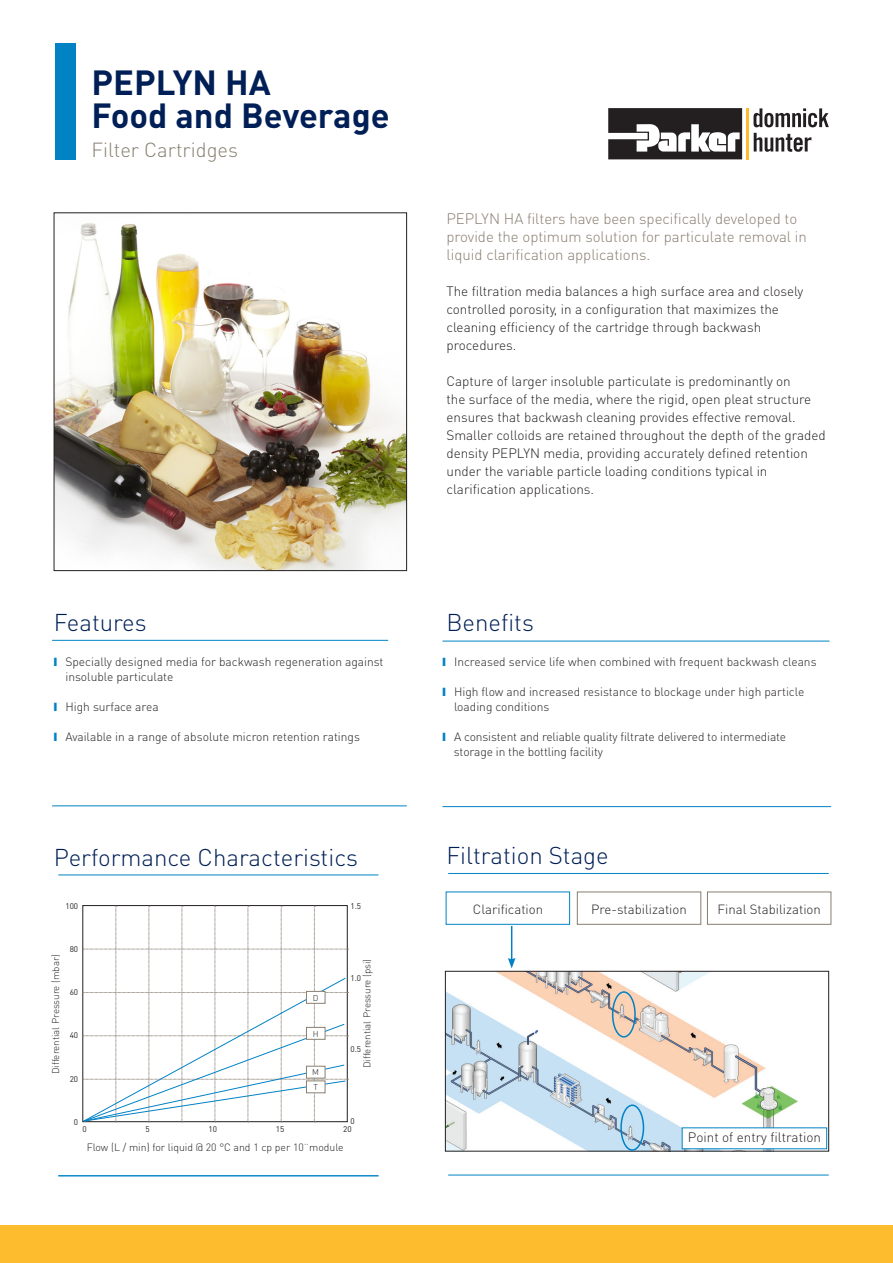
<style>
.page{position:relative;width:893px;height:1263px;background:#fff}
.page>*{position:absolute;margin:0;border:0;box-sizing:border-box;transform-origin:0 0}
.t1{font:700 34.5px "DINOT";color:#001f56}
.t2{font:300 24px "DINOT";color:#001f56}
.t3{font:300 20.1px "DINOT";color:#898071}
.t4{font:300 15px/18px "DINOT";color:#887d6e}
.t5{font:300 13.5px/18px "DINOT";color:#231f20}
.t6{font:300 13.2px "DINOT";color:#231f20}
.t7{font:300 12px/15px "DINOT";color:#231f20}
.t8{font:300 10.5px "DINOT";color:#231f20}
.t9{font:300 9.75px "DINOT";color:#231f20}
.t10{font:300 8.4px "DINOT";color:#231f20}
.t11{font:8.1px "DIN";color:#231f20}
.s1{color:#0082c5}
</style>
<div class="page">
<div style="left:0;top:1225px;width:893px;height:38px;background:#fdbb2e"></div>
<img style="left:447px;top:973px;width:354px;height:176px">
<div style="left:445px;top:971px;width:384px;height:180px;border:1px solid #231f20"></div>
<div style="left:446px;top:891px;width:124px;height:34px;border:1px solid #0082c5"></div>
<hr style="left:52px;top:640px;width:336px;height:1px;background:#0082c5">
<hr style="left:58px;top:875px;width:320px;height:1px;background:#0082c5">
<hr style="left:448px;top:873px;width:381px;height:1px;background:#0082c5">
<hr style="left:442px;top:641px;width:387px;height:1px;background:#0082c5">
<hr style="left:52px;top:806px;width:355px;height:1px;background:#0082c5">
<hr style="left:442px;top:806px;width:389px;height:1px;background:#0082c5">
<svg style="left:753px;top:108px;width:76px;height:19px"></svg>
<svg style="left:754px;top:133px;width:57px;height:19px"></svg>
<svg style="left:608px;top:108px;width:134px;height:51px"></svg>
<hr style="left:746px;top:108px;width:3px;height:51px;background:#fdbb2e">
<div style="left:55px;top:43px;width:20px;height:116px;background:#0082c5"></div>
<hr style="left:511px;top:926px;width:1px;height:34px;background:#0082c5">
<svg style="left:508px;top:958px;width:7px;height:10px"></svg>
<hr style="left:58px;top:1175px;width:320px;height:1px;background:#0082c5">
<hr style="left:448px;top:1175px;width:381px;height:1px;background:#0082c5">
<img style="left:56px;top:223px;width:349px;height:346px">
<div style="left:54px;top:213px;width:353px;height:358px;border:1px solid #231f20"></div>
<div style="left:682px;top:1128px;width:145px;height:21px;background:#fff"></div>
<div style="left:620px;top:1104px;width:24px;height:47px;border:2px solid #0082c5;border-radius:50%"></div>
<div style="left:612px;top:991px;width:24px;height:46px;border:2px solid #0082c5;border-radius:50%"></div>
<svg style="left:83px;top:906px;width:265px;height:216px"></svg>
<div style="left:306px;top:1081px;width:19px;height:12px;background:#fff"></div>
<div style="left:306px;top:1080px;width:19px;height:13px;border:1px solid #898071"></div>
<p class="t1" style="left:91px;top:59px;width:181px">PEPLYN HA</p>
<p class="t1" style="left:91px;top:92px;width:300px">Food and Beverage</p>
<p class="t3" style="left:91px;top:136px;width:148px">Filter Cartridges</p>
<p class="t2" style="left:54px;top:606px;width:94px">Features</p>
<p class="t7" style="left:65px;top:654px;width:320px;text-indent:-12px"><span class="s1">❙</span> Specially designed media for backwash regeneration against insoluble particulate</p>
<p class="t7" style="left:54px;top:699px;width:106px"><span class="s1">❙</span> High surface area</p>
<p class="t7" style="left:54px;top:729px;width:308px"><span class="s1">❙</span> Available in a range of absolute micron retention ratings</p>
<p class="t2" style="left:54px;top:841px;width:306px">Performance Characteristics</p>
<p class="t11" style="left:65px;top:901px;width:14px">100</p>
<p class="t11" style="left:70px;top:944px;width:10px">80</p>
<p class="t11" style="left:70px;top:987px;width:10px">60</p>
<p class="t11" style="left:70px;top:1030px;width:10px">40</p>
<p class="t11" style="left:70px;top:1073px;width:10px">20</p>
<p class="t11" style="left:74px;top:1116px;width:6px">0</p>
<p class="t11" style="left:350px;top:901px;width:12px">1.5</p>
<p class="t9" style="left:49px;top:1074px;width:121px;rotate:-90deg">Differential Pressure (mbar)</p>
<p class="t9" style="left:360px;top:1068px;width:111px;rotate:-90deg">Differential Pressure (psi)</p>
<p class="t11" style="left:350px;top:973px;width:12px">1.0</p>
<p class="t10" style="left:313px;top:992px;width:7px">D</p>
<p class="t10" style="left:313px;top:1028px;width:7px">H</p>
<p class="t10" style="left:312px;top:1066px;width:8px">M</p>
<p class="t11" style="left:350px;top:1044px;width:12px">0.5</p>
<p class="t10" style="left:313px;top:1081px;width:6px">T</p>
<p class="t11" style="left:350px;top:1116px;width:6px">0</p>
<p class="t11" style="left:82px;top:1124px;width:6px">0</p>
<p class="t11" style="left:145px;top:1124px;width:6px">5</p>
<p class="t11" style="left:209px;top:1124px;width:10px">10</p>
<p class="t11" style="left:276px;top:1124px;width:10px">15</p>
<p class="t11" style="left:343px;top:1124px;width:10px">20</p>
<p class="t8" style="left:87px;top:1139px;width:258px">Flow (L / min) for liquid @ 20 °C and 1 cp per 10¨module</p>
<p class="t4" style="left:446px;top:209px;width:362px">PEPLYN HA filters have been specifically developed to provide the optimum solution for particulate removal in liquid clarification applications.</p>
<p class="t5" style="left:446px;top:282px;width:358px">The filtration media balances a high surface area and closely controlled porosity, in a configuration that maximizes the cleaning efficiency of the cartridge through backwash procedures.</p>
<p class="t5" style="left:446px;top:372px;width:381px">Capture of larger insoluble particulate is predominantly on<br>the surface of the media, where the rigid, open pleat structure ensures that backwash cleaning provides effective removal.<br>Smaller colloids are retained throughout the depth of the graded density PEPLYN media, providing accurately defined retention under the variable particle loading conditions typical in clarification applications.</p>
<p class="t2" style="left:446px;top:606px;width:89px">Benefits</p>
<p class="t7" style="left:442px;top:654px;width:376px"><span class="s1">❙</span> Increased service life when combined with frequent backwash cleans</p>
<p class="t7" style="left:454px;top:684px;width:352px;text-indent:-12px"><span class="s1">❙</span> High flow and increased resistance to blockage under high particle loading conditions</p>
<p class="t7" style="left:454px;top:729px;width:334px;text-indent:-11px"><span class="s1">❙</span> A consistent and reliable quality filtrate delivered to intermediate storage in the bottling facility</p>
<p class="t2" style="left:446px;top:839px;width:164px">Filtration Stage</p>
<p class="t6" style="left:473px;top:900px;width:72px">Clarification</p>
<p class="t6" style="left:591px;top:900px;width:97px">Pre-stabilization</p>
<p class="t6" style="left:717px;top:900px;width:105px">Final Stabilization</p>
<p class="t5" style="left:688px;top:1128px;width:135px">Point of entry filtration</p>
</div>
